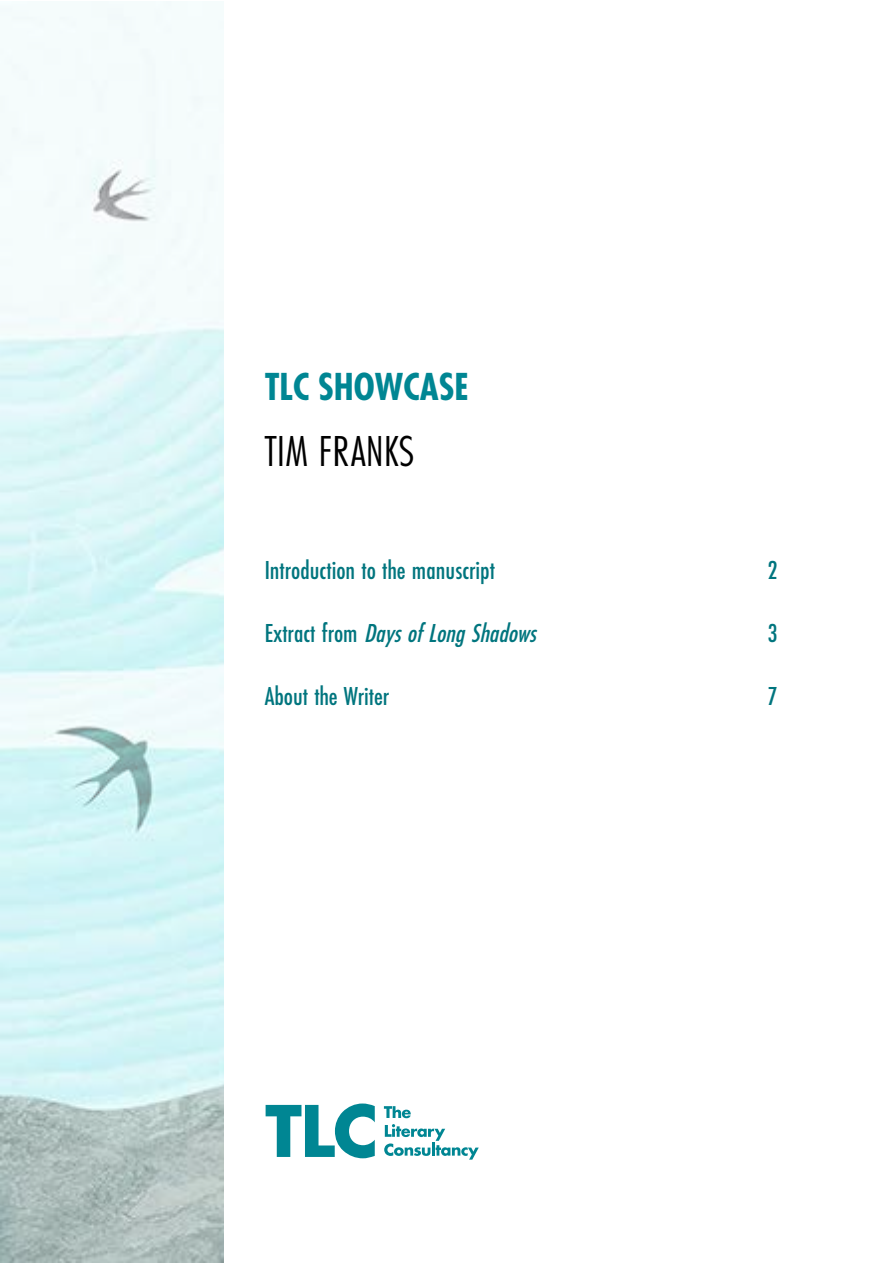
<style>
.page{position:relative;width:893px;height:1263px;background:#fff}
.page>*{position:absolute;margin:0;border:0;box-sizing:border-box;transform-origin:0 0}
.t1{font:45px "Futura PT Cond";letter-spacing:.01em;color:#000}
.t2{font:700 condensed 36px "Futura Std";color:#008693}
.t3{font:500 27px "Futura PT Cond";color:#00757e}
.t4{font:italic 500 27px "Futura PT Cond";color:#00757e}
.s1{font-style:normal}
</style>
<div class="page">
<img style="left:0;top:2px;width:223px;height:1261px">
<svg style="left:266px;top:1103px;width:109px;height:55px"></svg>
<svg style="left:384px;top:1106px;width:27px;height:12px"></svg>
<svg style="left:384px;top:1124px;width:95px;height:36px"></svg>
<h2 class="t2" style="left:265px;top:364px;width:205px">TLC SHOWCASE</h2>
<h1 class="t1" style="left:265px;top:425px;width:150px">TIM FRANKS</h1>
<p class="t3" style="left:265px;top:554px;width:232px">Introduction to the manuscript</p>
<p class="t3" style="left:767px;top:554px;width:12px">2</p>
<p class="t4" style="left:265px;top:617px;width:279px"><span class="s1">E x t r a c t f r o m</span> DaysofLongShadows</p>
<p class="t3" style="left:767px;top:617px;width:12px">3</p>
<p class="t3" style="left:265px;top:680px;width:126px">About the Writer</p>
<p class="t3" style="left:767px;top:680px;width:12px">7</p>
</div>
